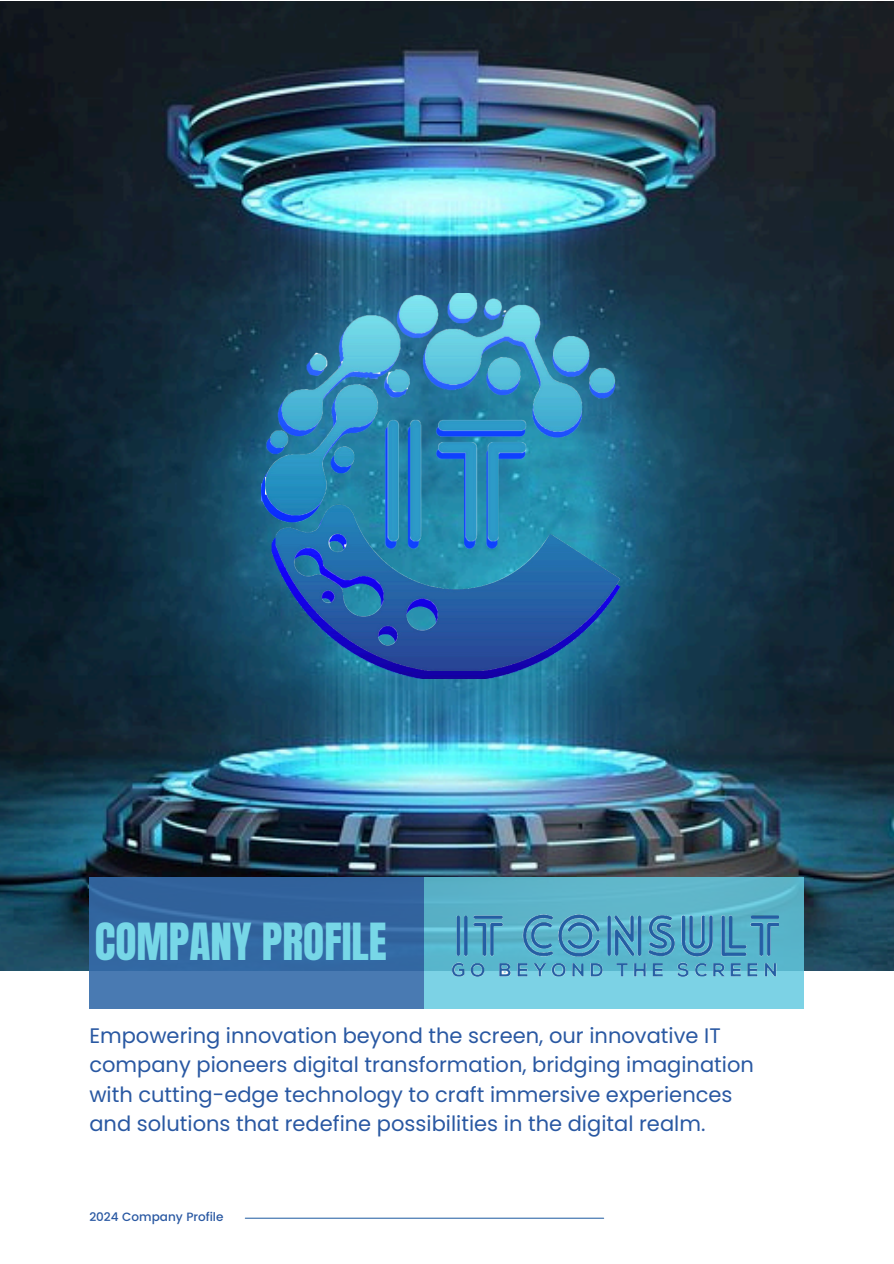
<style>
.page{position:relative;width:894px;height:1264px;background:#fff}
.page>*{position:absolute;margin:0;border:0;box-sizing:border-box;transform-origin:0 0}
.t1{font:43.5px "Anton";color:#77d7e7}
.t2{font:21px/29.2px "Poppins";color:#2958a2}
.t3{font:500 12px "Poppins";color:#2958a2}
</style>
<div class="page">
<img style="left:0;top:2px;width:893px;height:968px">
<div style="left:89px;top:876px;width:335px;height:132px;background:linear-gradient(to bottom,#2a5c97,#467ab2)"></div>
<svg style="left:424px;top:876px;width:380px;height:132px;background:#68bed2"></svg>
<hr style="left:245px;top:1217px;width:358px;height:1px;background:#356baa">
<img style="left:446px;top:895px;width:332px;height:95px">
<img style="left:261px;top:298px;width:370px;height:380px">
<img style="left:265px;top:294px;width:366px;height:377px">
<h2 class="t1" style="left:95px;top:910px;width:293px">COMPANY PROFILE</h2>
<p class="t2" style="left:89px;top:1021px;width:666px">Empowering innovation beyond the screen, our innovative IT company pioneers digital transformation, bridging imagination with cutting-edge technology to craft immersive experiences and solutions that redefine possibilities in the digital realm.</p>
<p class="t3" style="left:89px;top:1209px;width:136px">2024 Company Profile</p>
</div>
